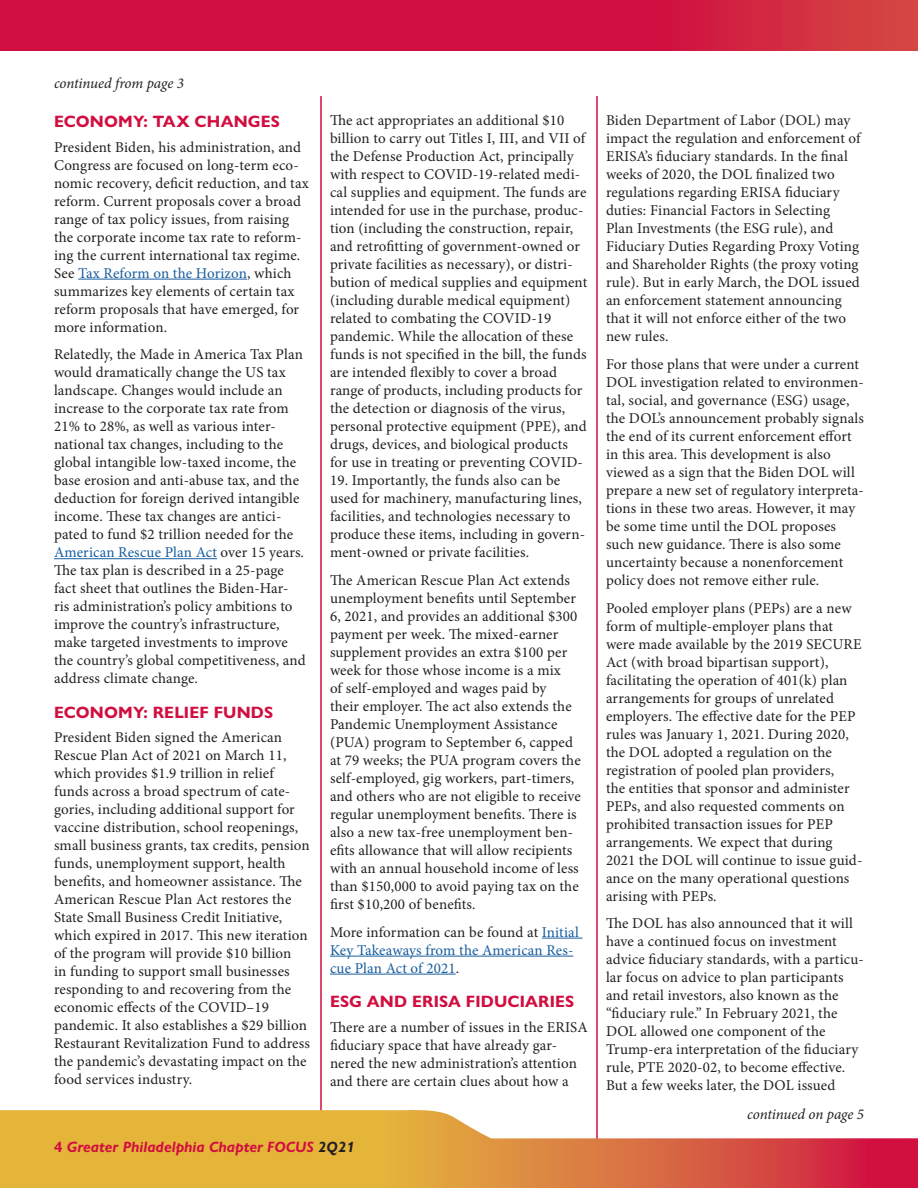
<style>
.page{position:relative;width:918px;height:1188px;background:#fff}
.page>*{position:absolute;margin:0;border:0;box-sizing:border-box;transform-origin:0 0}
.Subhead{font:700 16.5px "Gill Sans Nova";letter-spacing:.01em;color:#d10e40}
.body_text{font:15px/18px "Minion Pro";letter-spacing:.01em;color:#231f20}
.body_text-2{font:15px/18px "Minion Pro";letter-spacing:.01em;color:#175d9e}
.t1{font:italic 700 15px "Gill Sans Nova";color:#d10e40}
.Continued_line{font:italic 15px "Minion Pro";letter-spacing:-.01em;color:#231f20}
.s1{color:#175d9e}
.s2{color:#231f20}
.s3{font-style:normal}
</style>
<div class="page">
<hr style="left:78px;top:279px;width:169px;height:1px;background:#175d9e">
<hr style="left:54px;top:558px;width:163px;height:1px;background:#175d9e">
<hr style="left:542px;top:938px;width:41px;height:1px;background:#175d9e">
<hr style="left:330px;top:956px;width:243px;height:1px;background:#175d9e">
<hr style="left:330px;top:974px;width:126px;height:1px;background:#175d9e">
<hr style="left:321px;top:96px;width:1px;height:1079px;background:#d10e40">
<hr style="left:597px;top:96px;width:1px;height:1079px;background:#d10e40">
<svg style="left:0;top:0;width:918px;height:50px;background:#d11640"></svg>
<svg style="left:0;top:1108px;width:918px;height:80px"></svg>
<p class="Continued_line" style="left:54px;top:73px;width:131px">continued from page 3</p>
<p class="Subhead" style="left:54px;top:111px;width:228px">ECONOMY: TAX CHANGES</p>
<p class="body_text" style="left:54px;top:138px;width:256px">President Biden, his administration, and Congress are focused on long-term eco&shy;nomic recovery, deficit reduction, and tax reform. Current proposals cover a broad range of tax policy issues, from raising the corporate income tax rate to reform&shy;ing the current international tax regime.<br>See <span class="s1">Tax Reform on the Horizon</span>, which summarizes key elements of certain tax reform proposals that have emerged, for more information.</p>
<p class="body_text" style="left:54px;top:345px;width:253px">Relatedly, the Made in America Tax Plan would dramatically change the US tax landscape. Changes would include an increase to the corporate tax rate from 21% to 28%, as well as various inter&shy;national tax changes, including to the global intangible low-taxed income, the base erosion and anti-abuse tax, and the deduction for foreign derived intangible income. These tax changes are antici&shy;pated to fund $2 trillion needed for the <span class="s1">American Rescue Plan Act</span> over 15 years.<br>The tax plan is described in a 25-page fact sheet that outlines the Biden-Har&shy;ris administration’s policy ambitions to improve the country’s infrastructure, make targeted investments to improve the country’s global competitiveness, and address climate change.</p>
<p class="Subhead" style="left:54px;top:702px;width:221px">ECONOMY: RELIEF FUNDS</p>
<p class="body_text" style="left:54px;top:729px;width:257px">President Biden signed the American Rescue Plan Act of 2021 on March 11, which provides $1.9 trillion in relief funds across a broad spectrum of cate&shy;gories, including additional support for vaccine distribution, school reopenings, small business grants, tax credits, pension funds, unemployment support, health benefits, and homeowner assistance. The American Rescue Plan Act restores the State Small Business Credit Initiative, which expired in 2017. This new iteration of the program will provide $10 billion<br>in funding to support small businesses responding to and recovering from the economic effects of the COVID–19 pandemic. It also establishes a $29 billion Restaurant Revitalization Fund to address the pandemic’s devastating impact on the food services industry.</p>
<p class="body_text" style="left:330px;top:112px;width:259px">The act appropriates an additional $10 billion to carry out Titles I, III, and VII of the Defense Production Act, principally with respect to COVID-19-related medi&shy;cal supplies and equipment. The funds are intended for use in the purchase, produc&shy;tion (including the construction, repair, and retrofitting of government-owned or private facilities as necessary), or distri&shy;bution of medical supplies and equipment (including durable medical equipment) related to combating the COVID-19 pandemic. While the allocation of these funds is not specified in the bill, the funds are intended flexibly to cover a broad range of products, including products for the detection or diagnosis of the virus, personal protective equipment (PPE), and drugs, devices, and biological products for use in treating or preventing COVID-</p>
<p class="body_text" style="left:330px;top:472px;width:257px">19. Importantly, the funds also can be used for machinery, manufacturing lines, facilities, and technologies necessary to produce these items, including in govern&shy;ment-owned or private facilities.</p>
<p class="body_text" style="left:330px;top:571px;width:252px">The American Rescue Plan Act extends unemployment benefits until September 6, 2021, and provides an additional $300 payment per week. The mixed-earner supplement provides an extra $100 per week for those whose income is a mix<br>of self-employed and wages paid by<br>their employer. The act also extends the Pandemic Unemployment Assistance (PUA) program to September 6, capped at 79 weeks; the PUA program covers the self-employed, gig workers, part-timers, and others who are not eligible to receive regular unemployment benefits. There is also a new tax-free unemployment ben&shy;efits allowance that will allow recipients with an annual household income of less than $150,000 to avoid paying tax on the first $10,200 of benefits.</p>
<p class="body_text-2" style="left:330px;top:923px;width:250px"><span class="s2">More information can be found at</span> Initial<br>Key Takeaways from the American Res&shy;cue Plan Act of 2021<span class="s2">.</span></p>
<p class="Subhead" style="left:330px;top:991px;width:246px">ESG AND ERISA FIDUCIARIES</p>
<p class="body_text" style="left:330px;top:1018px;width:259px">There are a number of issues in the ERISA fiduciary space that have already gar&shy;nered the new administration’s attention and there are certain clues about how a</p>
<p class="t1" style="left:54px;top:1138px;width:302px"><span class="s3">4</span> Greater Philadelphia Chapter FOCUS <span class="s2">2Q21</span></p>
<p class="body_text" style="left:606px;top:112px;width:256px">Biden Department of Labor (DOL) may impact the regulation and enforcement of ERISA’s fiduciary standards. In the final weeks of 2020, the DOL finalized two regulations regarding ERISA fiduciary duties: Financial Factors in Selecting Plan Investments (the ESG rule), and Fiduciary Duties Regarding Proxy Voting and Shareholder Rights (the proxy voting rule). But in early March, the DOL issued an enforcement statement announcing that it will not enforce either of the two new rules.</p>
<p class="body_text" style="left:606px;top:355px;width:260px">For those plans that were under a current DOL investigation related to environmen&shy;tal, social, and governance (ESG) usage, the DOL’s announcement probably signals the end of its current enforcement effort in this area. This development is also viewed as a sign that the Biden DOL will prepare a new set of regulatory interpreta&shy;tions in these two areas. However, it may be some time until the DOL proposes such new guidance. There is also some uncertainty because a nonenforcement policy does not remove either rule.</p>
<p class="body_text" style="left:606px;top:599px;width:258px">Pooled employer plans (PEPs) are a new form of multiple-employer plans that were made available by the 2019 SECURE Act (with broad bipartisan support), facilitating the operation of 401(k) plan arrangements for groups of unrelated employers. The effective date for the PEP rules was January 1, 2021. During 2020, the DOL adopted a regulation on the registration of pooled plan providers,<br>the entities that sponsor and administer PEPs, and also requested comments on prohibited transaction issues for PEP arrangements. We expect that during 2021 the DOL will continue to issue guid&shy;ance on the many operational questions arising with PEPs.</p>
<p class="body_text" style="left:606px;top:915px;width:259px">The DOL has also announced that it will have a continued focus on investment advice fiduciary standards, with a particu&shy;lar focus on advice to plan participants and retail investors, also known as the “fiduciary rule.” In February 2021, the DOL allowed one component of the Trump-era interpretation of the fiduciary rule, PTE 2020-02, to become effective.<br>But a few weeks later, the DOL issued</p>
<p class="Continued_line" style="left:747px;top:1104px;width:118px">continued on page 5</p>
</div>
